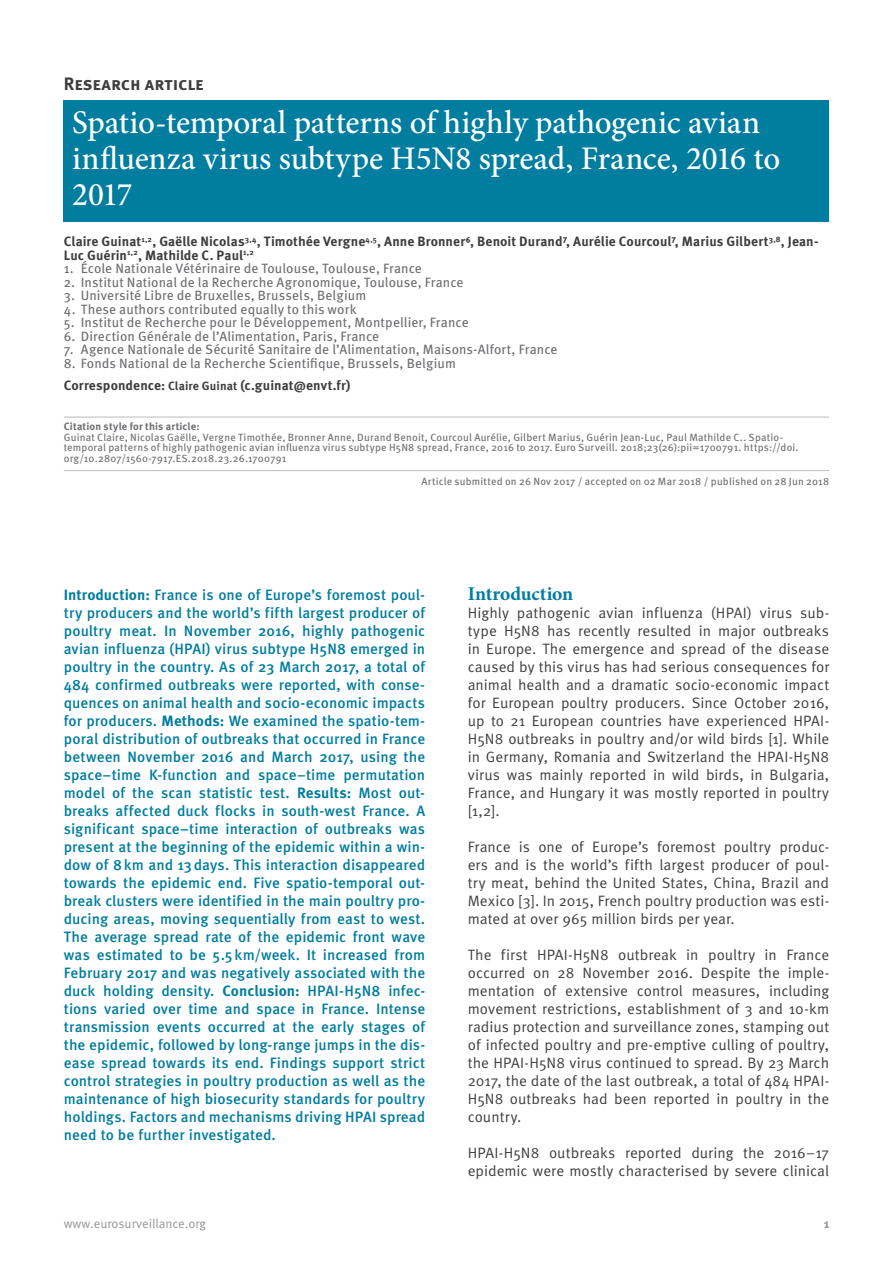
<style>
.page{position:relative;width:893px;height:1263px;background:#fff}
.page>*{position:absolute;margin:0;border:0;box-sizing:border-box;transform-origin:0 0}
.t1{font:500 33px/36px "Minion Pro";letter-spacing:-.01em;color:#fff}
.t2{font:700 19.5px "Minion Pro";letter-spacing:-.005em;color:#007d9f}
.t3{font:700 18px "Meta Pro";color:#3e3e3f}
.t4{font:500 15px/18px "Meta Pro";letter-spacing:.005em;color:#007d9f;text-align:justify}
.t5{font:15px/18px "Meta Pro";letter-spacing:.005em;color:#3e3e3f;text-align:justify}
.t6{font:13.5px/22px "Meta Pro";letter-spacing:.005em;color:#6c6d70}
.t7{font:700 13.5px/13.5px "Meta Pro";letter-spacing:.005em;color:#3e3e3f}
.t8{font:12.75px "Meta Pro";color:#939598}
.t9{font:700 12.75px "Meta Pro";color:#939598}
.t10{font:10.5px/10.5px "Meta Pro";letter-spacing:.015em;color:#6c6d70}
.t11{font:700 10.5px "Meta Pro";letter-spacing:.015em;color:#6c6d70}
.s1{font-weight:700;color:#3e3e3f}
.s2{font-weight:700;font-size:12px;color:#3e3e3f}
.s3{font-weight:700}
</style>
<div class="page">
<hr style="left:64px;top:417px;width:765px;height:1px;background:#bcbdc0">
<hr style="left:64px;top:470px;width:765px;height:1px;background:#bcbdc0">
<div style="left:64px;top:100px;width:765px;height:122px;background:#007d9f"></div>
<p class="t3" style="left:64px;top:72px;width:141px">Research article</p>
<h1 class="t1" style="left:72px;top:104px;width:709px">Spatio-temporal patterns of highly pathogenic avian influenza virus subtype H5N8 spread, France, 2016 to<br>2017</h1>
<p class="t7" style="left:64px;top:235px;width:756px">Claire Guinat<sup>1,2</sup>, Gaëlle Nicolas<sup>3,4</sup>, Timothée Vergne<sup>4,5</sup>, Anne Bronner⁶, Benoit Durand⁷, Aurélie Courcoul⁷, Marius Gilbert<sup>3,8</sup>, Jean-<br>Luc Guérin<sup>1,2</sup>, Mathilde C. Paul<sup>1,2</sup></p>
<p class="t6" style="left:64px;top:258px;width:360px">1. École Nationale Vétérinaire de Toulouse, Toulouse, France</p>
<p class="t6" style="left:64px;top:272px;width:401px">2. Institut National de la Recherche Agronomique, Toulouse, France</p>
<p class="t6" style="left:64px;top:285px;width:304px">3. Université Libre de Bruxelles, Brussels, Belgium</p>
<p class="t6" style="left:64px;top:299px;width:294px">4. These authors contributed equally to this work</p>
<p class="t6" style="left:64px;top:312px;width:407px">5. Institut de Recherche pour le Développement, Montpellier, France</p>
<p class="t6" style="left:64px;top:326px;width:317px">6. Direction Générale de l’Alimentation, Paris, France</p>
<p class="t6" style="left:64px;top:339px;width:495px">7. Agence Nationale de Sécurité Sanitaire de l’Alimentation, Maisons-Alfort, France</p>
<p class="t6" style="left:64px;top:353px;width:394px">8. Fonds National de la Recherche Scientifique, Brussels, Belgium<br><span class="s1">Correspondence:</span> <span class="s2">Claire Guinat</span> <span class="s1">(c.guinat@envt.fr)</span></p>
<p class="t11" style="left:64px;top:420px;width:137px">Citation style for this article:</p>
<p class="t10" style="left:64px;top:432px;width:736px">Guinat Claire, Nicolas Gaëlle, Vergne Timothée, Bronner Anne, Durand Benoit, Courcoul Aurélie, Gilbert Marius, Guérin Jean-Luc, Paul Mathilde C.. Spatio&shy;temporal patterns of highly pathogenic avian influenza virus subtype H5N8 spread, France, 2016 to 2017. Euro Surveill. 2018;23(26):pii=1700791. https://doi. org/10.2807/1560-7917.ES.2018.23.26.1700791</p>
<p class="t10" style="left:421px;top:476px;width:409px">Article submitted on 26 Nov 2017 / accepted on 02 Mar 2018 / published on 28 Jun 2018</p>
<p class="t4" style="left:64px;top:586px;width:363px"><span class="s3">Introduction:</span> France is one of Europe’s foremost poul&shy;try producers and the world’s fifth largest producer of poultry meat. In November 2016, highly pathogenic avian influenza (HPAI) virus subtype H5N8 emerged in poultry in the country. As of 23 March 2017, a total of 484 confirmed outbreaks were reported, with conse&shy;quences on animal health and socio-economic impacts for producers. <span class="s3">Methods:</span> We examined the spatio-tem&shy;poral distribution of outbreaks that occurred in France between November 2016 and March 2017, using the space–time K-function and space–time permutation model of the scan statistic test. <span class="s3">Results:</span> Most out&shy;breaks affected duck flocks in south-west France. A significant space–time interaction of outbreaks was present at the beginning of the epidemic within a win&shy;dow of 8km and 13days. This interaction disappeared towards the epidemic end. Five spatio-temporal out&shy;break clusters were identified in the main poultry pro&shy;ducing areas, moving sequentially from east to west.<br>The average spread rate of the epidemic front wave was estimated to be 5.5km/week. It increased from February 2017 and was negatively associated with the duck holding density. <span class="s3">Conclusion:</span> HPAI-H5N8 infec&shy;tions varied over time and space in France. Intense transmission events occurred at the early stages of the epidemic, followed by long-range jumps in the dis&shy;ease spread towards its end. Findings support strict control strategies in poultry production as well as the maintenance of high biosecurity standards for poultry holdings. Factors and mechanisms driving HPAI spread need to be further investigated.</p>
<h2 class="t2" style="left:468px;top:580px;width:107px">Introduction</h2>
<p class="t5" style="left:468px;top:604px;width:363px">Highly pathogenic avian influenza (HPAI) virus sub&shy;type H5N8 has recently resulted in major outbreaks in Europe. The emergence and spread of the disease caused by this virus has had serious consequences for animal health and a dramatic socio-economic impact for European poultry producers. Since October 2016, up to 21 European countries have experienced HPAI-H5N8 outbreaks in poultry and/or wild birds [1]. While in Germany, Romania and Switzerland the HPAI-H5N8 virus was mainly reported in wild birds, in Bulgaria, France, and Hungary it was mostly reported in poultry [1,2].</p>
<p class="t5" style="left:468px;top:838px;width:363px">France is one of Europe’s foremost poultry produc&shy;ers and is the world’s fifth largest producer of poul&shy;try meat, behind the United States, China, Brazil and Mexico [3]. In 2015, French poultry production was esti&shy;mated at over 965 million birds per year.</p>
<p class="t5" style="left:468px;top:946px;width:363px">The first HPAI-H5N8 outbreak in poultry in France occurred on 28 November 2016. Despite the imple&shy;mentation of extensive control measures, including movement restrictions, establishment of 3 and 10-km radius protection and surveillance zones, stamping out of infected poultry and pre-emptive culling of poultry, the HPAI-H5N8 virus continued to spread. By 23 March 2017, the date of the last outbreak, a total of 484 HPAI-H5N8 outbreaks had been reported in poultry in the country.</p>
<p class="t5" style="left:468px;top:1144px;width:363px">HPAI-H5N8 outbreaks reported during the 2016–17 epidemic were mostly characterised by severe clinical</p>
<p class="t8" style="left:64px;top:1215px;width:144px">www.eurosurveillance.org</p>
<p class="t9" style="left:824px;top:1215px;width:7px">1</p>
</div>
